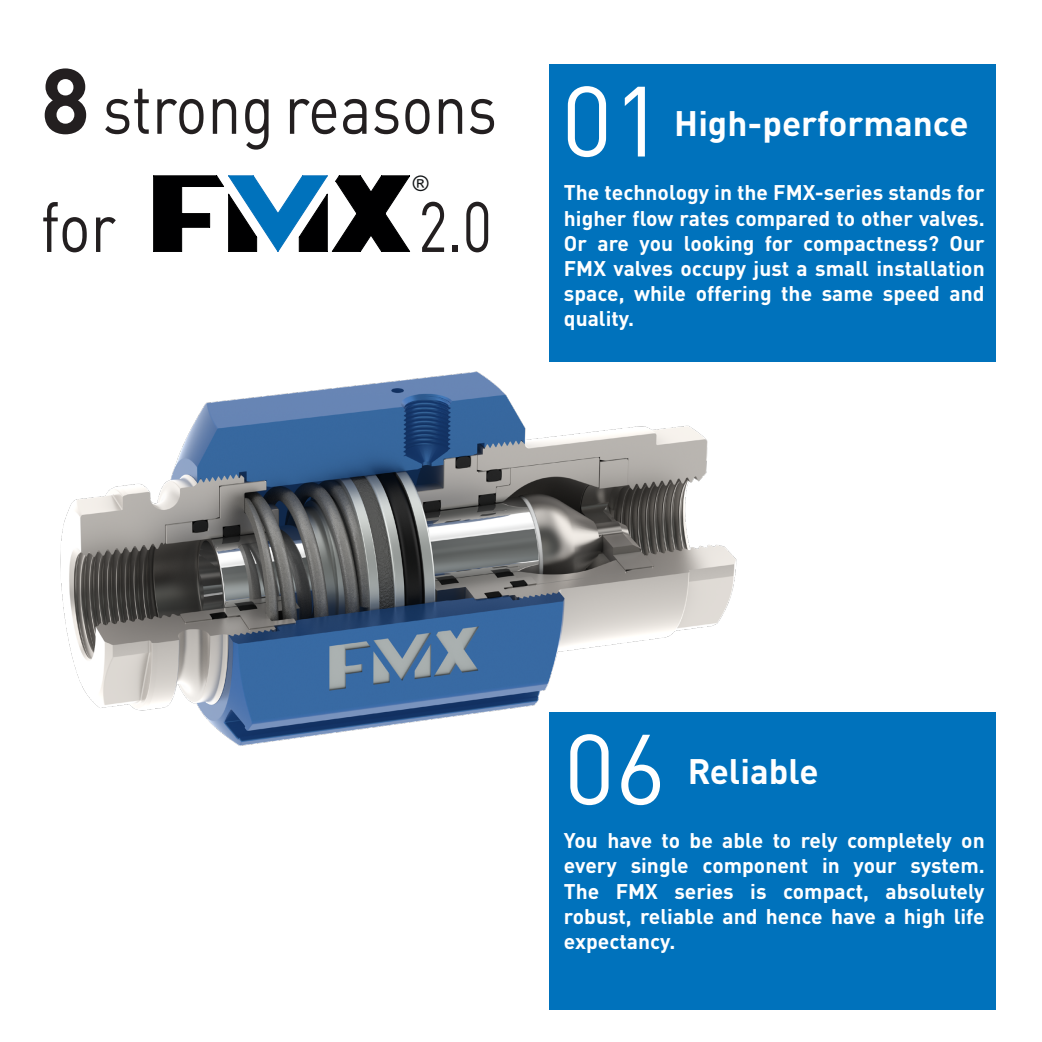
<style>
.page{position:relative;width:1042px;height:1042px;background:#fff}
.page>*{position:absolute;margin:0;border:0;box-sizing:border-box;transform-origin:0 0}
.t1{font:98px "DINOT";color:#fff}
.t2{font:70px "DINOT";color:#231f20;scale:.86 1}
.t3{font:70px "DINOT";color:#231f20;scale:.8 1}
.t4{font:700 35px "DINOT";color:#fff}
.t5{font:21.53px "Arial";color:#111416}
.t6{font:700 21px/25.2px "DINOT";color:#fff;text-align:justify}
.s1{font-weight:700;font-size:91px}
</style>
<div class="page">
<img style="left:60px;top:371px;width:677px;height:375px">
<div style="left:549px;top:712px;width:447px;height:298px;background:#0072bc"></div>
<div style="left:549px;top:64px;width:447px;height:298px;background:#0072bc"></div>
<svg style="left:153px;top:176px;width:257px;height:76px"></svg>
<p class="t2" style="left:41px;top:55px;width:532px"><span class="s1">8</span> strong reasons</p>
<p class="t5" style="left:413px;top:168px;width:17px">®</p>
<p class="t2" style="left:41px;top:173px;width:89px">for</p>
<p class="t3" style="left:418px;top:173px;width:93px">2.0</p>
<p class="t1" style="left:561px;top:46px;width:104px">01</p>
<p class="t4" style="left:674px;top:96px;width:296px">High-performance</p>
<p class="t6" style="left:564px;top:178px;width:422px">The technology in the FMX-series stands for higher flow rates compared to other valves.<br>Or are you looking for compactness? Our FMX valves occupy just a small installation space, while offering the same speed and quality.</p>
<p class="t1" style="left:564px;top:694px;width:104px">06</p>
<p class="t4" style="left:688px;top:744px;width:132px">Reliable</p>
<p class="t6" style="left:564px;top:826px;width:422px">You have to be able to rely completely on every single component in your system.<br>The FMX series is compact, absolutely robust, reliable and hence have a high life expectancy.</p>
</div>
